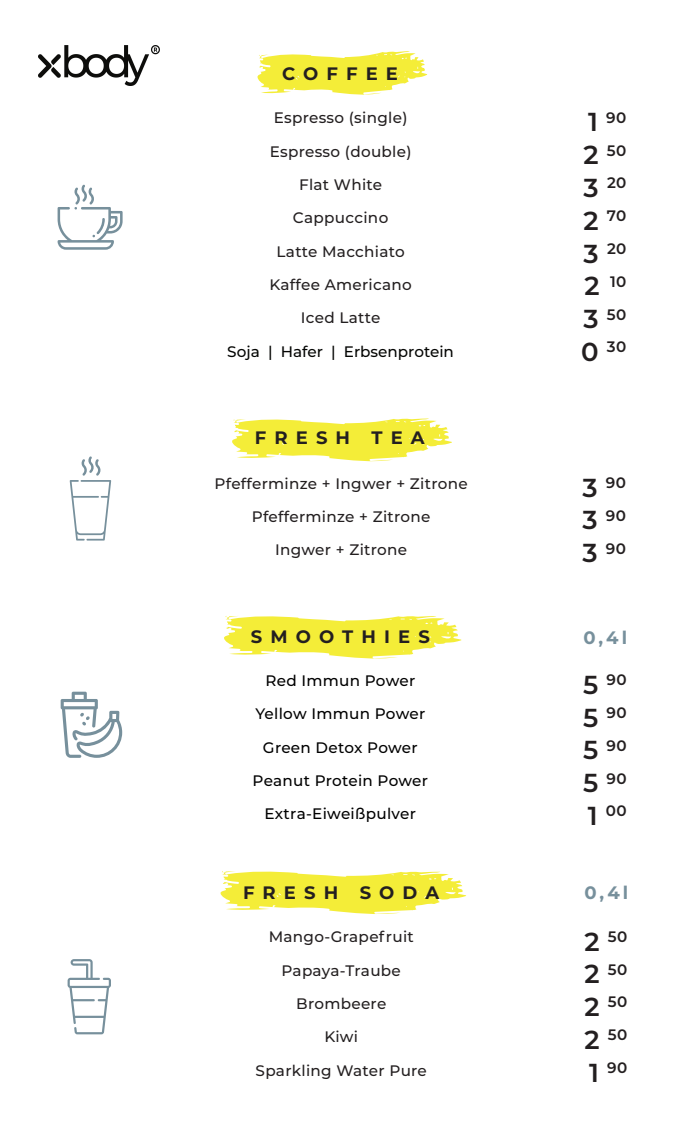
<style>
.page{position:relative;width:681px;height:1134px;background:#fff}
.page>*{position:absolute;margin:0;border:0;box-sizing:border-box;transform-origin:0 0}
.t1{font:700 18px "Montserrat";letter-spacing:.45em;color:#231f20}
.t2{font:700 18px "Montserrat";color:#77909c}
.t3{font:500 15.2px/33.3px "Montserrat";letter-spacing:.02em;color:#231f20;text-align:center}
.t4{font:500 15.2px/33.3px "Montserrat";letter-spacing:.02em;color:#000;text-align:center}
.t5{font:500 15.2px "Montserrat";color:#040503}
.t6{font:600 15.16px/32.8px "Montserrat";letter-spacing:.02em;color:#231f20;text-align:center}
.s1{font-size:26px}
</style>
<div class="page">
<svg style="left:257px;top:51px;width:170px;height:44px"></svg>
<svg style="left:232px;top:418px;width:219px;height:44px"></svg>
<svg style="left:224px;top:616px;width:237px;height:43px"></svg>
<svg style="left:220px;top:871px;width:246px;height:43px"></svg>
<svg style="left:58px;top:185px;width:64px;height:65px"></svg>
<svg style="left:68px;top:959px;width:43px;height:75px"></svg>
<svg style="left:61px;top:692px;width:61px;height:66px"></svg>
<svg style="left:70px;top:456px;width:41px;height:85px"></svg>
<img style="left:39px;top:46px;width:121px;height:39px">
<p class="t1" style="left:282px;top:61px;width:117px">COFFEE</p>
<p class="t3" style="left:269px;top:101px;width:144px">Espresso (single)<br>Espresso (double)<br>Flat White<br>Cappuccino<br>Latte Macchiato<br>Kaffee Americano<br>Iced Latte</p>
<p class="t5" style="left:227px;top:341px;width:228px">Soja | Hafer | Erbsenprotein</p>
<p class="t6" style="left:581px;top:100px;width:47px"><span class="s1">1</span> 90<br><span class="s1">2</span> 50<br><span class="s1">3</span> 20<br><span class="s1">2</span> 70<br><span class="s1">3</span> 20<br><span class="s1">2</span> 10<br><span class="s1">3</span> 50<br><span class="s1">0</span> 30</p>
<p class="t1" style="left:255px;top:425px;width:171px">FRESH TEA</p>
<p class="t3" style="left:214px;top:466px;width:254px">Pfefferminze + Ingwer + Zitrone<br>Pfefferminze + Zitrone<br>Ingwer + Zitrone</p>
<p class="t6" style="left:582px;top:465px;width:45px;text-align:justify"><span class="s1">3</span> 90<br><span class="s1">3</span> 90<br><span class="s1">3</span> 90</p>
<p class="t1" style="left:251px;top:623px;width:180px">SMOOTHIES</p>
<p class="t4" style="left:252px;top:663px;width:177px">Red Immun Power<br>Yellow Immun Power<br>Green Detox Power<br>Peanut Protein Power<br>Extra-Eiweißpulver</p>
<p class="t2" style="left:583px;top:625px;width:45px">0,4l</p>
<p class="t6" style="left:583px;top:663px;width:45px"><span class="s1">5</span> 90<br><span class="s1">5</span> 90<br><span class="s1">5</span> 90<br><span class="s1">5</span> 90<br><span class="s1">1</span> 00</p>
<p class="t2" style="left:584px;top:880px;width:45px">0,4l</p>
<p class="t1" style="left:243px;top:880px;width:197px">FRESH SODA</p>
<p class="t3" style="left:255px;top:920px;width:173px">Mango-Grapefruit<br>Papaya-Traube<br>Brombeere<br>Kiwi<br>Sparkling Water Pure</p>
<p class="t6" style="left:584px;top:919px;width:44px"><span class="s1">2</span> 50<br><span class="s1">2</span> 50<br><span class="s1">2</span> 50<br><span class="s1">2</span> 50<br><span class="s1">1</span> 90</p>
</div>
